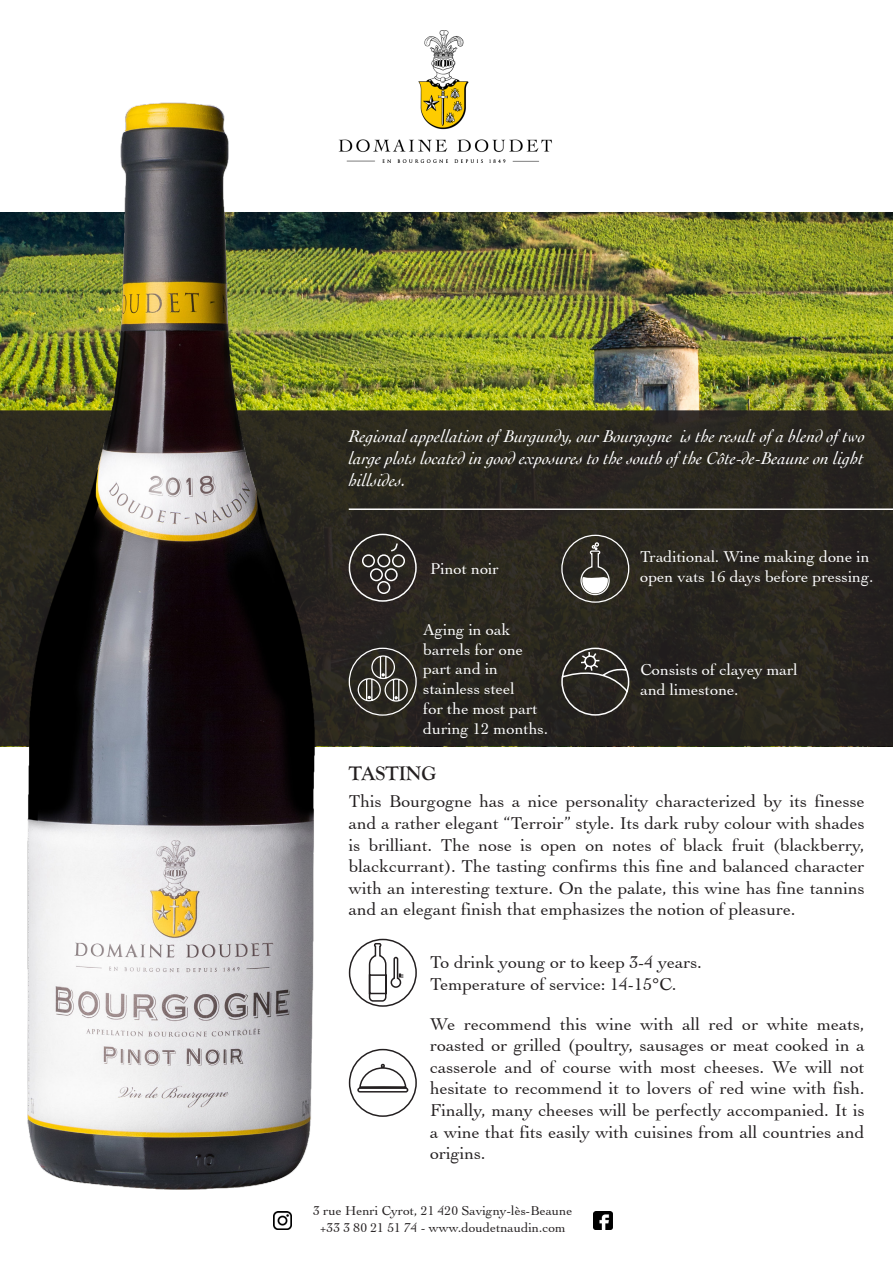
<style>
.page{position:relative;width:893px;height:1263px;background:#fff}
.page>*{position:absolute;margin:0;border:0;box-sizing:border-box;transform-origin:0 0}
.t1{font:700 20.4px "Goudy Old Style T";color:#231f20}
.t2{font:18px/21.6px "Cochin";color:#231f20;text-align:justify}
.t3{font:italic 18px/21.6px "Cochin";color:#fff;text-align:justify}
.t4{font:16.5px/19.8px "Cochin";color:#fff}
.t5{font:13.5px "Cochin";color:#231f20}
</style>
<div class="page">
<img style="left:339px;top:31px;width:213px;height:132px">
<img style="left:325px;top:213px;width:568px;height:197px">
<div style="left:1px;top:411px;width:891px;height:334px;background:#29261e"></div>
<hr style="left:349px;top:508px;width:544px;height:2px;background:#fff">
<img style="left:0;top:102px;width:325px;height:1088px">
<svg style="left:561px;top:534px;width:69px;height:69px"></svg>
<svg style="left:348px;top:647px;width:69px;height:69px"></svg>
<svg style="left:348px;top:533px;width:69px;height:69px"></svg>
<svg style="left:561px;top:647px;width:69px;height:69px"></svg>
<svg style="left:348px;top:938px;width:69px;height:69px"></svg>
<svg style="left:348px;top:1048px;width:69px;height:69px"></svg>
<img style="left:273px;top:1211px;width:19px;height:19px">
<img style="left:594px;top:1211px;width:18px;height:19px">
<p class="t3" style="left:349px;top:425px;width:518px">Regional appellation of Burgundy, our Bourgogne is the result of a blend of two large plots located in good exposures to the south of the Côte-de-Beaune on light hillsides.</p>
<p class="t4" style="left:430px;top:558px;width:70px">Pinot noir</p>
<p class="t4" style="left:423px;top:619px;width:126px">Aging in oak barrels for one part and in stainless steel<br>for the most part during 12 months.</p>
<p class="t4" style="left:640px;top:547px;width:235px">Traditional. Wine making done in open vats 16 days before pressing.</p>
<p class="t4" style="left:640px;top:660px;width:159px">Consists of clayey marl</p>
<p class="t4" style="left:640px;top:680px;width:100px">and limestone.</p>
<p class="t1" style="left:349px;top:762px;width:89px">TASTING</p>
<p class="t2" style="left:349px;top:791px;width:517px">This Bourgogne has a nice personality characterized by its finesse and a rather elegant “Terroir” style. Its dark ruby colour with shades is brilliant. The nose is open on notes of black fruit (blackberry, blackcurrant). The tasting confirms this fine and balanced character with an interesting texture. On the palate, this wine has fine tannins and an elegant finish that emphasizes the notion of pleasure.</p>
<p class="t2" style="left:430px;top:952px;width:273px">To drink young or to keep 3-4 years.<br>Temperature of service: 14-15°C.</p>
<p class="t2" style="left:430px;top:1013px;width:436px">We recommend this wine with all red or white meats, roasted or grilled (poultry, sausages or meat cooked in a casserole and of course with most cheeses. We will not hesitate to recommend it to lovers of red wine with fish.<br>Finally, many cheeses will be perfectly accompanied. It is a wine that fits easily with cuisines from all countries and origins.</p>
<p class="t5" style="left:313px;top:1203px;width:261px">3 rue Henri Cyrot, 21 420 Savigny-lès-Beaune</p>
<p class="t5" style="left:320px;top:1219px;width:247px">+33 3 80 21 51 74 - www.doudetnaudin.com</p>
</div>
